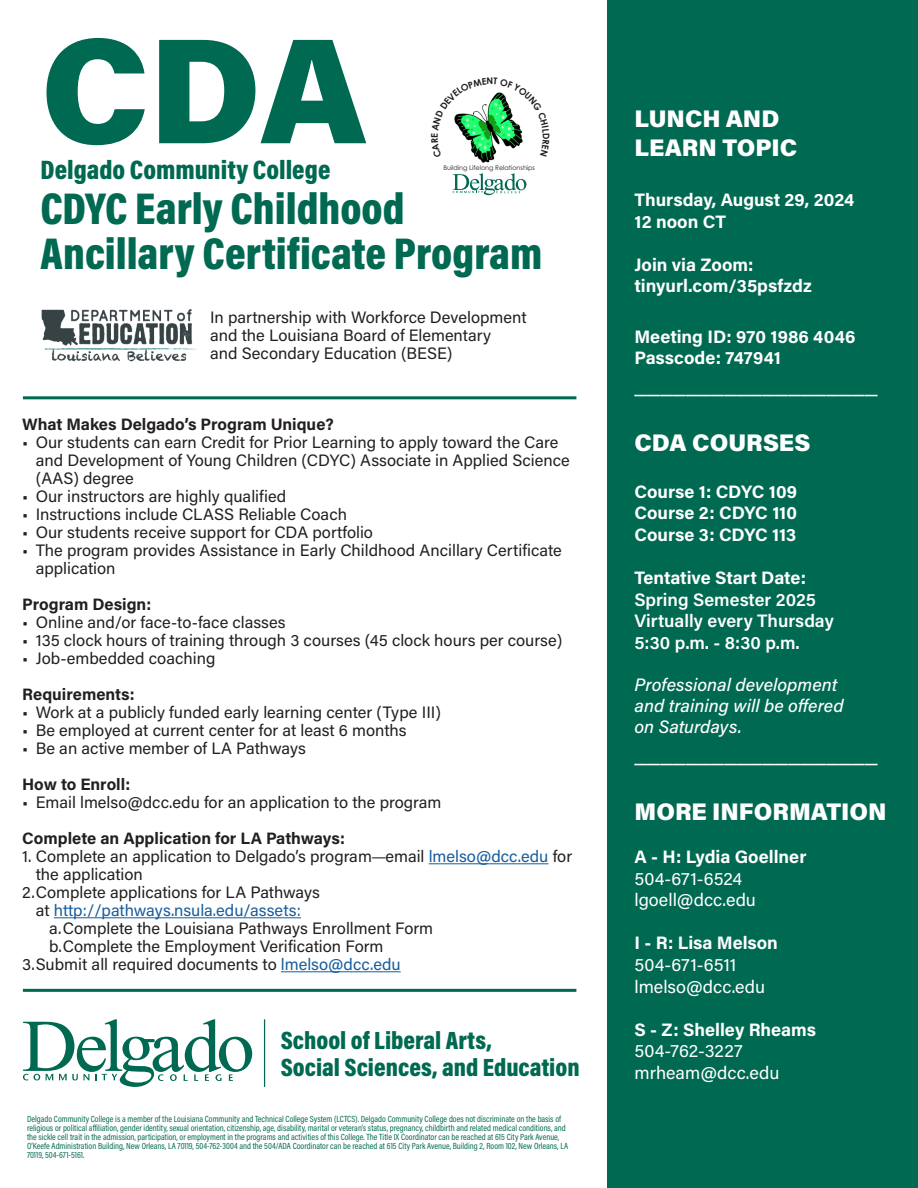
<style>
.page{position:relative;width:918px;height:1188px;background:#fff}
.page>*{position:absolute;margin:0;border:0;box-sizing:border-box;transform-origin:0 0}
.t1{font:900 150px "Acumin Pro";color:#006951}
.t2{font:900 45px "Acumin Pro Cond";color:#006951}
.t3{font:900 27px "Acumin Pro Cond";color:#006951}
.t4{font:900 25.35px "Acumin Pro Cond";color:#006951}
.t5{font:900 24px "Acumin Pro";color:#fff}
.t6{font:700 18px "Acumin Pro";color:#fff}
.t7{font:18px "Acumin Pro";color:#fff}
.t8{font:italic 500 18px "Acumin Pro";color:#fff}
.t9{font:600 18px "Acumin Pro";color:#fff}
.t10{font:16.5px/18px "Acumin Pro";color:#231f20}
.t11{font:700 16.5px "Acumin Pro";color:#231f20}
.t12{font:700 9.15px "Century Gothic";color:#231f20}
.t13{font:9px/9px "Acumin Pro Cond";color:#006951}
.t14{font:6.45px "Century Gothic";color:#231f20}
.s1{font-family:"Arial Narrow";font-style:italic}
.s2{color:#175d9e}
</style>
<div class="page">
<div style="left:608px;top:0;width:310px;height:1188px;background:#006951"></div>
<img style="left:41px;top:309px;width:156px;height:53px">
<svg style="left:23px;top:1019px;width:229px;height:68px"></svg>
<hr style="left:264px;top:1019px;width:1px;height:68px;background:#006951">
<hr style="left:429px;top:863px;width:120px;height:1px;background:#175d9e">
<hr style="left:54px;top:917px;width:247px;height:1px;background:#175d9e">
<hr style="left:281px;top:971px;width:120px;height:1px;background:#175d9e">
<hr style="left:23px;top:396px;width:553px;height:3px;background:#006951">
<hr style="left:23px;top:989px;width:553px;height:3px;background:#006951">
<svg style="left:453px;top:173px;width:73px;height:22px"></svg>
<img style="left:478px;top:97px;width:17px;height:66px">
<svg style="left:454px;top:97px;width:32px;height:61px"></svg>
<svg style="left:493px;top:92px;width:30px;height:64px"></svg>
<p class="t1" style="left:40px;top:-15px;width:328px">CDA</p>
<p class="t3" style="left:40px;top:152px;width:291px">Delgado Community College</p>
<p class="t2" style="left:40px;top:179px;width:366px">CDYC Early Childhood</p>
<p class="t2" style="left:40px;top:224px;width:503px">Ancillary Certificate Program</p>
<p class="t10" style="left:210px;top:308px;width:318px">In partnership with Workforce Development</p>
<p class="t10" style="left:210px;top:326px;width:283px">and the Louisiana Board of Elementary</p>
<p class="t10" style="left:210px;top:344px;width:244px">and Secondary Education (BESE)</p>
<p class="t12" style="left:487px;top:74px;width:8px">N</p>
<p class="t14" style="left:443px;top:163px;width:93px">Building Lifelong Relationships</p>
<p class="t11" style="left:22px;top:413px;width:313px">What Makes Delgado’s Program Unique?</p>
<p class="t10" style="left:36px;top:433px;width:536px;text-indent:-14px">• Our students can earn Credit for Prior Learning to apply toward the Care and Development of Young Children (CDYC) Associate in Applied Science (AAS) degree</p>
<p class="t10" style="left:22px;top:487px;width:265px">• Our instructors are highly qualified</p>
<p class="t10" style="left:22px;top:505px;width:326px">• Instructions include CLASS Reliable Coach</p>
<p class="t10" style="left:22px;top:523px;width:352px">• Our students receive support for CDA portfolio</p>
<p class="t10" style="left:36px;top:541px;width:528px;text-indent:-14px">• The program provides Assistance in Early Childhood Ancillary Certificate application</p>
<p class="t11" style="left:22px;top:593px;width:130px">Program Design:</p>
<p class="t10" style="left:22px;top:613px;width:265px">• Online and/or face-to-face classes</p>
<p class="t10" style="left:22px;top:631px;width:541px">• 135 clock hours of training through 3 courses (45 clock hours per course)</p>
<p class="t10" style="left:22px;top:649px;width:195px">• Job-embedded coaching</p>
<p class="t11" style="left:22px;top:683px;width:114px">Requirements:</p>
<p class="t10" style="left:22px;top:703px;width:420px">• Work at a publicly funded early learning center (Type III)</p>
<p class="t10" style="left:22px;top:721px;width:386px">• Be employed at current center for at least 6 months</p>
<p class="t10" style="left:22px;top:739px;width:285px">• Be an active member of LA Pathways</p>
<p class="t11" style="left:22px;top:773px;width:110px">How to Enroll:</p>
<p class="t10" style="left:22px;top:793px;width:421px">• Email lmelso@dcc.edu for an application to the program</p>
<p class="t11" style="left:22px;top:827px;width:324px">Complete an Application for LA Pathways:</p>
<p class="t10" style="left:36px;top:847px;width:538px;text-indent:-14px">1. Complete an application to Delgado’s program<span class="s1">—</span>email <span class="s2">lmelso@dcc.edu</span> for the application</p>
<p class="t10" style="left:22px;top:883px;width:299px;text-align:center">2.Complete applications for LA Pathways at <span class="s2">http://pathways.nsula.edu/assets:</span></p>
<p class="t10" style="left:49px;top:919px;width:385px">a.Complete the Louisiana Pathways Enrollment Form</p>
<p class="t10" style="left:49px;top:937px;width:336px">b.Complete the Employment Verification Form</p>
<p class="t10" style="left:22px;top:955px;width:380px">3.Submit all required documents to <span class="s2">lmelso@dcc.edu</span></p>
<p class="t4" style="left:281px;top:1023px;width:213px">School of Liberal Arts,</p>
<p class="t4" style="left:281px;top:1051px;width:300px">Social Sciences, and Education</p>
<p class="t13" style="left:27px;top:1114px;width:543px">Delgado Community College is a member of the Louisiana Community and Technical College System (LCTCS). Delgado Community College does not discriminate on the basis of religious or political affiliation, gender identity, sexual orientation, citizenship, age, disability, marital or veteran’s status, pregnancy, childbirth and related medical conditions, and the sickle cell trait in the admission, participation, or employment in the programs and activities of this College. The Title IX Coordinator can be reached at 615 City Park Avenue, O’Keefe Administration Building, New Orleans, LA 70119, 504-762-3004 and the 504/ADA Coordinator can be reached at 615 City Park Avenue, Building 2, Room 102, New Orleans, LA 70119, 504-671-5161.</p>
<p class="t5" style="left:634px;top:101px;width:147px">LUNCH AND</p>
<p class="t5" style="left:634px;top:130px;width:164px">LEARN TOPIC</p>
<p class="t6" style="left:634px;top:187px;width:221px">Thursday, August 29, 2024</p>
<p class="t6" style="left:634px;top:209px;width:93px">12 noon CT</p>
<p class="t6" style="left:634px;top:252px;width:121px">Join via Zoom:</p>
<p class="t6" style="left:634px;top:273px;width:179px">tinyurl.com/35psfzdz</p>
<p class="t6" style="left:634px;top:324px;width:223px">Meeting ID: 970 1986 4046</p>
<p class="t6" style="left:634px;top:345px;width:148px">Passcode: 747941</p>
<p class="t5" style="left:634px;top:368px;width:245px">___________________</p>
<p class="t5" style="left:634px;top:425px;width:178px">CDA COURSES</p>
<p class="t6" style="left:634px;top:479px;width:164px">Course 1: CDYC 109</p>
<p class="t6" style="left:634px;top:500px;width:164px">Course 2: CDYC 110</p>
<p class="t6" style="left:634px;top:522px;width:163px">Course 3: CDYC 113</p>
<p class="t6" style="left:634px;top:565px;width:173px">Tentative Start Date:</p>
<p class="t9" style="left:634px;top:587px;width:183px">Spring Semester 2025</p>
<p class="t9" style="left:634px;top:608px;width:201px">Virtually every Thursday</p>
<p class="t9" style="left:634px;top:630px;width:167px">5:30 p.m. - 8:30 p.m.</p>
<p class="t8" style="left:634px;top:672px;width:204px">Professional development</p>
<p class="t8" style="left:634px;top:693px;width:211px">and training will be offered</p>
<p class="t8" style="left:634px;top:714px;width:109px">on Saturdays.</p>
<p class="t5" style="left:634px;top:737px;width:245px">___________________</p>
<p class="t5" style="left:634px;top:794px;width:254px">MORE INFORMATION</p>
<p class="t6" style="left:634px;top:844px;width:173px">A - H: Lydia Goellner</p>
<p class="t7" style="left:634px;top:866px;width:109px">504-671-6524</p>
<p class="t7" style="left:634px;top:887px;width:123px">lgoell@dcc.edu</p>
<p class="t6" style="left:634px;top:930px;width:145px">I - R: Lisa Melson</p>
<p class="t7" style="left:634px;top:952px;width:103px">504-671-6511</p>
<p class="t7" style="left:634px;top:974px;width:132px">lmelso@dcc.edu</p>
<p class="t6" style="left:634px;top:1017px;width:183px">S - Z: Shelley Rheams</p>
<p class="t7" style="left:634px;top:1039px;width:110px">504-762-3227</p>
<p class="t7" style="left:634px;top:1060px;width:146px">mrheam@dcc.edu</p>
</div>
